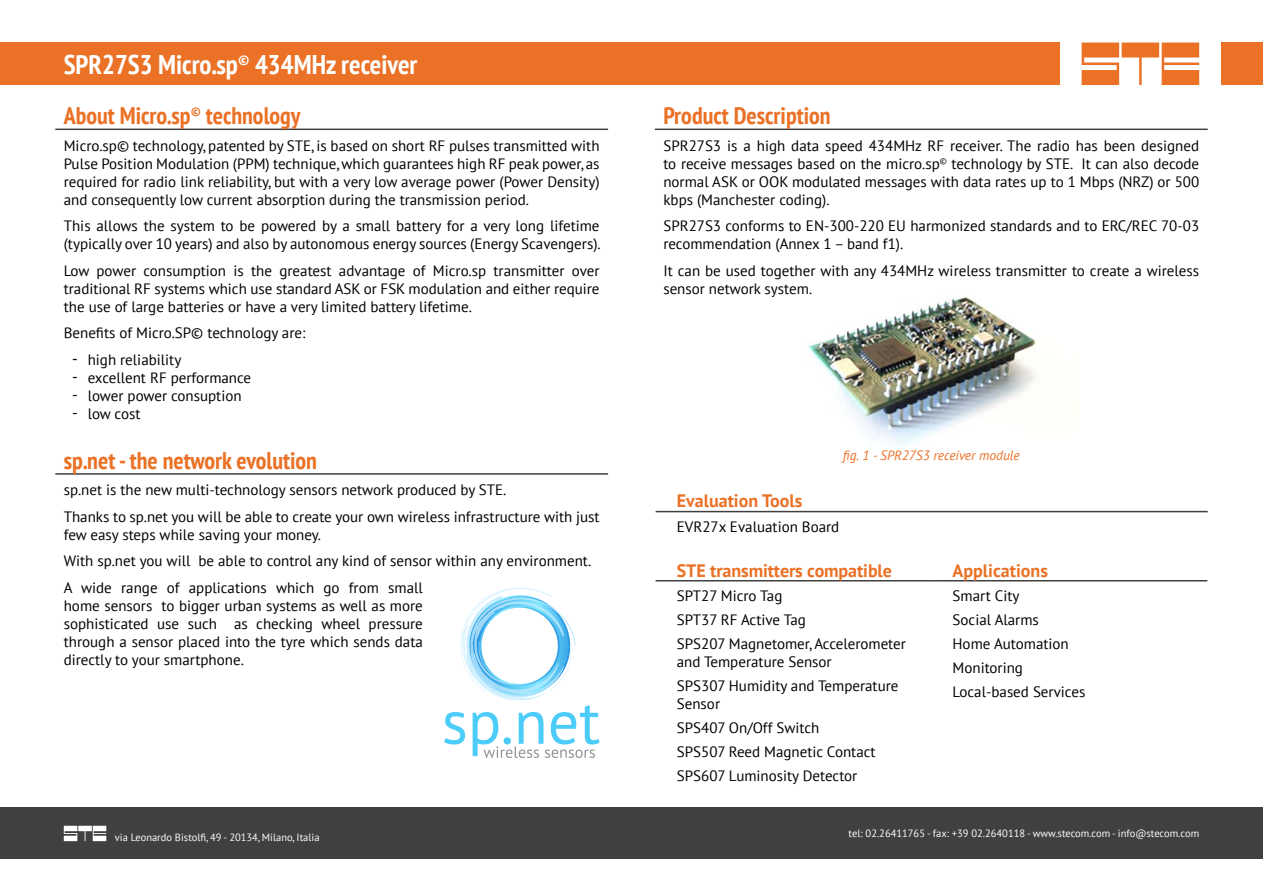
<style>
.page{position:relative;width:1263px;height:893px;background:#fff}
.page>*{position:absolute;margin:0;border:0;box-sizing:border-box;transform-origin:0 0}
.t1{font:700 condensed 27px "PT Sans";color:#fff}
.t2{font:700 condensed 24px "PT Sans";color:#ea7125}
.t3{font:700 18px "PT Sans";color:#ea7125}
.t4{font:15px/18px "PT Sans";color:#000}
.t5{font:italic 13.5px "PT Sans";color:#ea7125}
.t6{font:10.5px "PT Sans";color:#fff}
.s1{font-stretch:condensed;font-size:19.5px}
</style>
<div class="page">
<div style="left:0;top:808px;width:1263px;height:51px;background:#404040"></div>
<svg style="left:64px;top:826px;width:42px;height:15px"></svg>
<div style="left:0;top:43px;width:1263px;height:42px;background:#ea7125"></div>
<div style="left:1060px;top:21px;width:160px;height:85px;background:#fff"></div>
<svg style="left:1082px;top:43px;width:117px;height:42px"></svg>
<img style="left:808px;top:297px;width:230px;height:149px">
<svg style="left:444px;top:588px;width:156px;height:170px"></svg>
<hr style="left:655px;top:129px;width:553px;height:1px;background:#404040">
<hr style="left:55px;top:129px;width:553px;height:1px;background:#404040">
<hr style="left:55px;top:473px;width:553px;height:2px;background:#404040">
<hr style="left:656px;top:511px;width:552px;height:1px;background:#404040">
<hr style="left:656px;top:580px;width:276px;height:1px;background:#404040">
<hr style="left:931px;top:580px;width:276px;height:1px;background:#404040">
<h1 class="t1" style="left:64px;top:46px;width:355px">SPR27S3 Micro.sp<sup>©</sup> 434MHz receiver</h1>
<h2 class="t2" style="left:64px;top:100px;width:238px">About Micro.sp<sup>©</sup> technology</h2>
<p class="t4" style="left:64px;top:136px;width:537px;text-align:justify">Micro.sp© technology, patented by STE, is based on short RF pulses transmitted with Pulse Position Modulation (PPM) technique, which guarantees high RF peak power, as required for radio link reliability, but with a very low average power (Power Density) and consequently low current absorption during the transmission period.</p>
<p class="t4" style="left:64px;top:217px;width:538px">This allows the system to be powered by a small battery for a very long lifetime (typically over 10 years) and also by autonomous energy sources (Energy Scavengers).</p>
<p class="t4" style="left:64px;top:261px;width:537px;text-align:justify">Low power consumption is the greatest advantage of Micro.sp transmitter over traditional RF systems which use standard ASK or FSK modulation and either require the use of large batteries or have a very limited battery lifetime.</p>
<p class="t4" style="left:64px;top:324px;width:243px">Benefits of Micro.SP© technology are:</p>
<p class="t4" style="left:72px;top:350px;width:111px"><span class="s1">-</span> high reliability</p>
<p class="t4" style="left:72px;top:368px;width:180px"><span class="s1">-</span> excellent RF performance</p>
<p class="t4" style="left:72px;top:386px;width:171px"><span class="s1">-</span> lower power consuption</p>
<p class="t4" style="left:72px;top:404px;width:70px"><span class="s1">-</span> low cost</p>
<h2 class="t2" style="left:64px;top:444px;width:255px">sp.net - the network evolution</h2>
<p class="t4" style="left:64px;top:476px;width:537px;line-height:26.5px">sp.net is the new multi-technology sensors network produced by STE.<br>Thanks to sp.net you will be able to create your own wireless infrastructure with just</p>
<p class="t4" style="left:64px;top:521px;width:529px;line-height:26.5px">few easy steps while saving your money.<br>With sp.net you will be able to control any kind of sensor within any environment.<br>A wide range of applications which go from small</p>
<p class="t4" style="left:64px;top:596px;width:361px;text-align:justify">home sensors to bigger urban systems as well as more sophisticated use such as checking wheel pressure through a sensor placed into the tyre which sends data directly to your smartphone.</p>
<h2 class="t2" style="left:663px;top:100px;width:169px">Product Description</h2>
<p class="t4" style="left:663px;top:136px;width:537px;text-align:justify">SPR27S3 is a high data speed 434MHz RF receiver. The radio has been designed to receive messages based on the micro.sp<sup>©</sup> technology by STE. It can also decode normal ASK or OOK modulated messages with data rates up to 1 Mbps (NRZ) or 500 kbps (Manchester coding).</p>
<p class="t4" style="left:663px;top:217px;width:537px">SPR27S3 conforms to EN-300-220 EU harmonized standards and to ERC/REC 70-03 recommendation (Annex 1 – band f1).</p>
<p class="t4" style="left:663px;top:261px;width:537px">It can be used together with any 434MHz wireless transmitter to create a wireless sensor network system.</p>
<p class="t5" style="left:843px;top:446px;width:179px">fig. 1 - SPR27S3 receiver module</p>
<p class="t3" style="left:677px;top:489px;width:127px">Evaluation Tools</p>
<p class="t4" style="left:677px;top:517px;width:164px">EVR27x Evaluation Board</p>
<p class="t3" style="left:677px;top:558px;width:217px">STE transmitters compatible</p>
<p class="t4" style="left:677px;top:584px;width:231px;line-height:24px">SPT27 Micro Tag<br>SPT37 RF Active Tag<br>SPS207 Magnetomer, Accelerometer</p>
<p class="t4" style="left:677px;top:650px;width:223px;line-height:24px">and Temperature Sensor<br>SPS307 Humidity and Temperature</p>
<p class="t4" style="left:677px;top:692px;width:200px;line-height:24px">Sensor<br>SPS407 On/Off Switch<br>SPS507 Reed Magnetic Contact<br>SPS607 Luminosity Detector</p>
<p class="t3" style="left:952px;top:558px;width:97px">Applications</p>
<p class="t4" style="left:952px;top:584px;width:134px;line-height:24px">Smart City<br>Social Alarms<br>Home Automation<br>Monitoring<br>Local-based Services</p>
<p class="t6" style="left:115px;top:831px;width:206px">via Leonardo Bistolfi, 49 - 20134, Milano, Italia</p>
<p class="t6" style="left:849px;top:827px;width:352px">tel: 02.26411765 - fax: +39 02.2640118 - www.stecom.com - info@stecom.com</p>
</div>
